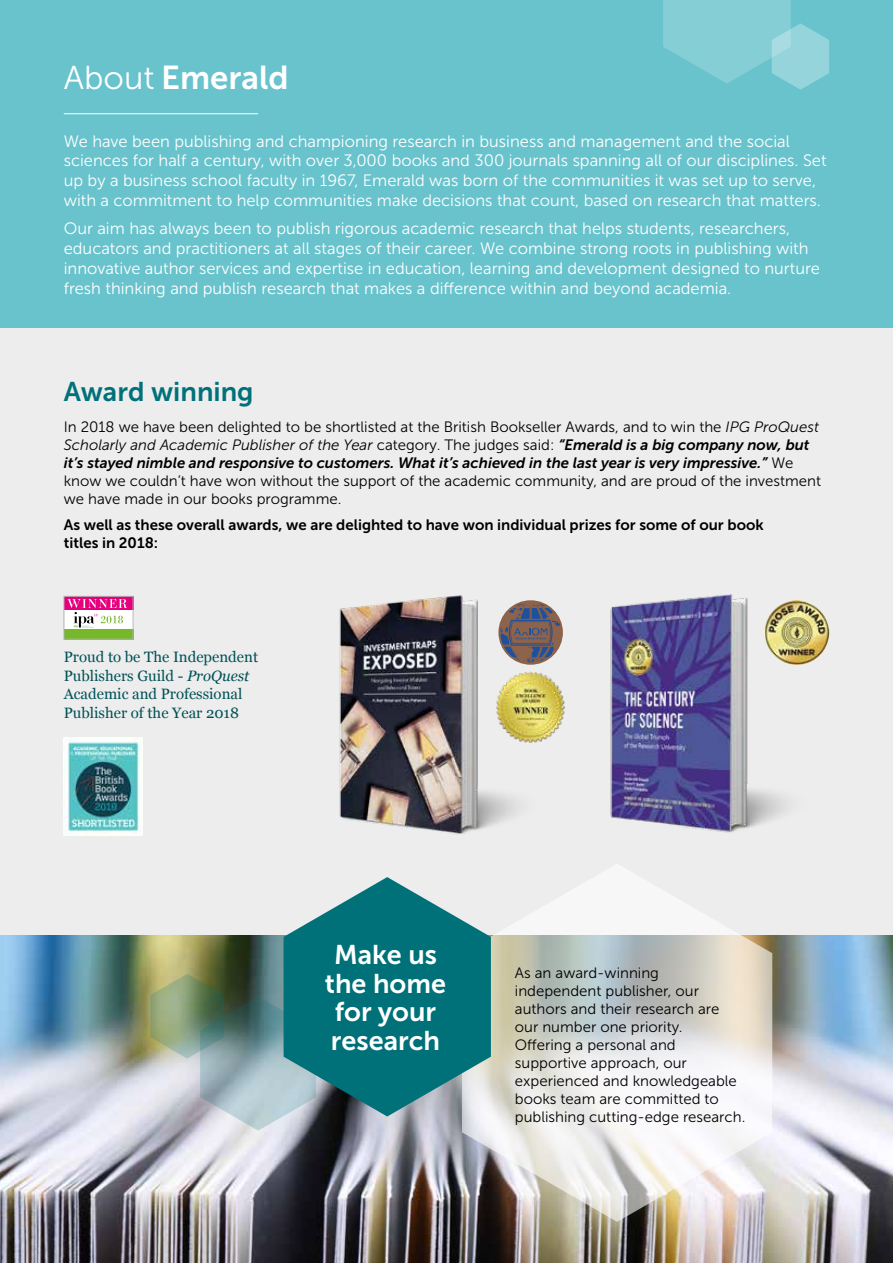
<style>
.page{position:relative;width:893px;height:1263px;background:#ededed}
.page>*{position:absolute;margin:0;border:0;box-sizing:border-box;transform-origin:0 0}
.t1{font:33px "Museo Sans 700";color:#fff}
.t2{font:27px/28.5px "Museo Sans 700";color:#fff;text-align:center}
.t3{font:27px "Museo Sans 700";color:#007179}
.t4{font:16.5px/19.8px "Museo Sans 300";color:#fff}
.t5{font:15px/18px "Museo Sans 300";color:#000}
.t6{font:15px/18px "Museo Sans 700";color:#000}
.t7{font:15px/18.6px "Georgia";color:#005156}
.t8{font:italic 15px "Museo Sans 700";color:#000}
.s1{font-family:"Museo Sans 300"}
.s2{font-style:italic}
.s3{font-family:"Museo Sans 700";font-style:italic}
.s4{font-family:"Museo Sans 300";font-style:normal}
</style>
<div class="page">
<img style="left:0;top:935px;width:893px;height:328px">
<svg style="left:462px;top:935px;width:310px;height:287px"></svg>
<div style="left:0;top:0;width:893px;height:328px;background:#68c3cd"></div>
<svg style="left:663px;top:0;width:166px;height:90px"></svg>
<img style="left:150px;top:974px;width:166px;height:157px">
<svg style="left:284px;top:877px;width:207px;height:239px;background:#31878e"></svg>
<hr style="left:64px;top:113px;width:194px;height:1px;background:#fff">
<img style="left:339px;top:595px;width:198px;height:240px">
<svg style="left:499px;top:601px;width:63px;height:63px"></svg>
<img style="left:495px;top:671px;width:70px;height:72px">
<img style="left:610px;top:594px;width:177px;height:239px">
<img style="left:764px;top:600px;width:65px;height:65px;border-radius:31px">
<div style="left:64px;top:596px;width:69px;height:43px;background:#fff"></div>
<div style="left:64px;top:629px;width:69px;height:10px;background:#76b82a"></div>
<div style="left:64px;top:596px;width:69px;height:14px;background:#e6007d"></div>
<svg style="left:68px;top:599px;width:59px;height:29px"></svg>
<div style="left:64px;top:596px;width:69px;height:43px;border:1px solid #b3b2b2"></div>
<img style="left:64px;top:737px;width:79px;height:98px">
<h1 class="t1" style="left:64px;top:59px;width:226px"><span class="s1">About</span> Emerald</h1>
<p class="t4" style="left:64px;top:131px;width:764px">We have been publishing and championing research in business and management and the social sciences for half a century, with over 3,000 books and 300 journals spanning all of our disciplines. Set up by a business school faculty in 1967, Emerald was born of the communities it was set up to serve, with a commitment to help communities make decisions that count, based on research that matters.</p>
<p class="t4" style="left:64px;top:219px;width:758px">Our aim has always been to publish rigorous academic research that helps students, researchers, educators and practitioners at all stages of their career. We combine strong roots in publishing with innovative author services and expertise in education, learning and development designed to nurture fresh thinking and publish research that makes a difference within and beyond academia.</p>
<h2 class="t3" style="left:64px;top:377px;width:191px">Award winning</h2>
<p class="t5" style="left:64px;top:418px;width:757px">In 2018 we have been delighted to be shortlisted at the British Bookseller Awards, and to win the <span class="s2">IPG ProQuest<br>Scholarly and Academic Publisher of the Year</span> category. The judges said: <span class="s3">“Emerald is a big company now, but</span></p>
<p class="t8" style="left:64px;top:454px;width:731px">it’s stayed nimble and responsive to customers. What it’s achieved in the last year is very impressive.” <span class="s4">We</span></p>
<p class="t5" style="left:64px;top:472px;width:759px">know we couldn’t have won without the support of the academic community, and are proud of the investment we have made in our books programme.</p>
<p class="t6" style="left:64px;top:516px;width:701px">As well as these overall awards, we are delighted to have won individual prizes for some of our book titles in 2018:</p>
<p class="t7" style="left:64px;top:647px;width:196px">Proud to be The Independent<br>Publishers Guild - <span class="s2">ProQuest<br></span>Academic and Professional<br>Publisher of the Year 2018</p>
<h2 class="t2" style="left:325px;top:940px;width:123px">Make us the home for your research</h2>
<p class="t5" style="left:515px;top:964px;width:232px">As an award-winning independent publisher, our authors and their research are our number one priority.<br>Offering a personal and supportive approach, our experienced and knowledgeable books team are committed to publishing cutting-edge research.</p>
</div>
